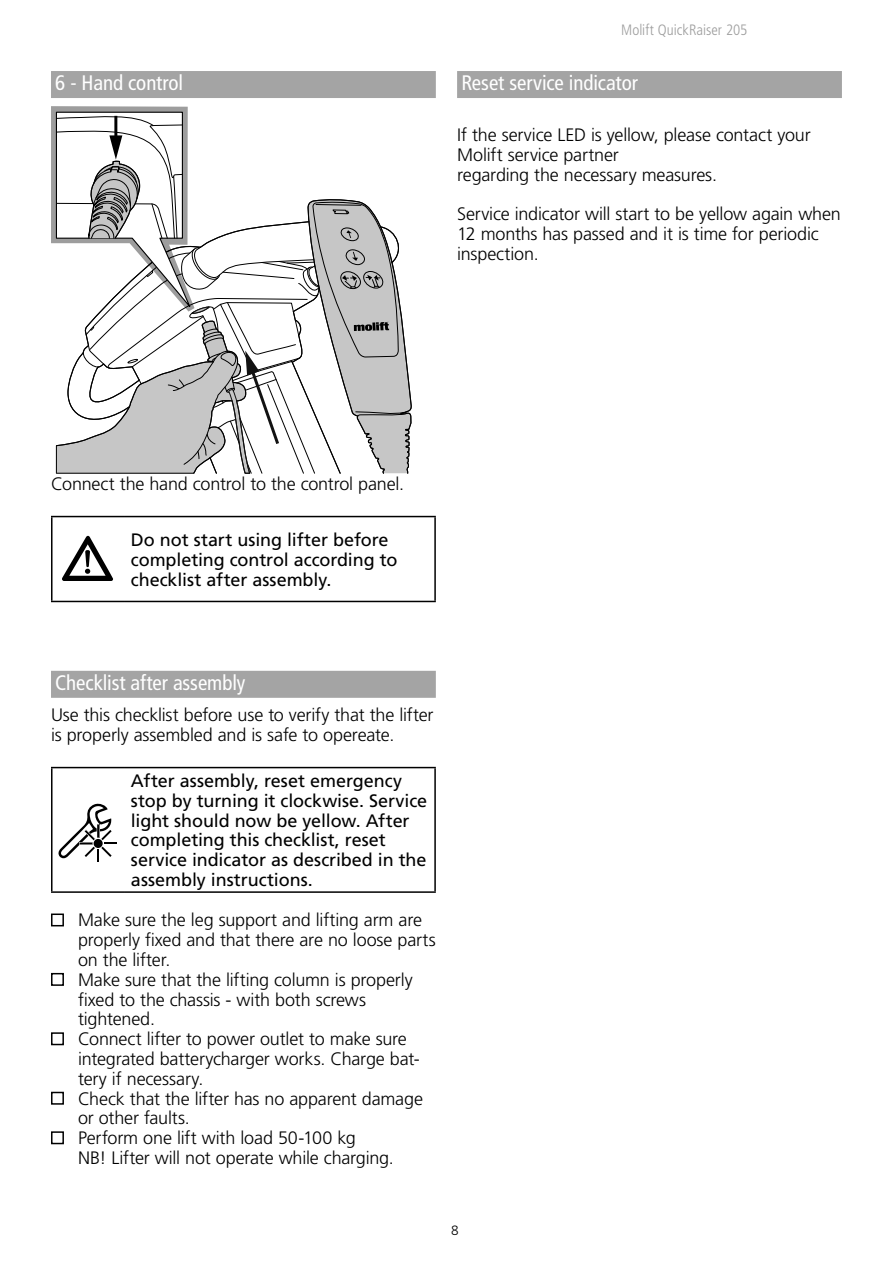
<style>
.page{position:relative;width:893px;height:1263px;background:#fff}
.page>*{position:absolute;margin:0;border:0;box-sizing:border-box;transform-origin:0 0}
.t1{font:condensed 21px "Frutiger LT Pro";letter-spacing:-.005em;color:#fff}
.t2{font:300 18px/19.8px "Frutiger LT Pro";letter-spacing:-.01em;color:#000}
.t3{font:18px/19.8px "Frutiger LT Pro";letter-spacing:-.005em;color:#000}
.t4{font:300 condensed 15px "Frutiger LT Pro";color:#9d9d9d}
.t5{font:300 13.5px "Frutiger LT Pro";color:#000}
</style>
<div class="page">
<div style="left:51px;top:71px;width:385px;height:27px;background:#a4a4a4"></div>
<div style="left:51px;top:671px;width:385px;height:27px;background:#a4a4a4"></div>
<svg style="left:51px;top:106px;width:361px;height:368px"></svg>
<hr style="left:51px;top:516px;width:74px;height:1px;background:#000">
<hr style="left:51px;top:517px;width:2px;height:84px;background:#000">
<hr style="left:125px;top:516px;width:311px;height:1px;background:#000">
<hr style="left:434px;top:517px;width:2px;height:84px;background:#000">
<hr style="left:51px;top:601px;width:74px;height:1px;background:#000">
<hr style="left:125px;top:601px;width:311px;height:1px;background:#000">
<svg style="left:62px;top:536px;width:51px;height:45px"></svg>
<hr style="left:51px;top:767px;width:74px;height:1px;background:#000">
<hr style="left:51px;top:768px;width:2px;height:123px;background:#000">
<hr style="left:125px;top:767px;width:311px;height:1px;background:#000">
<hr style="left:434px;top:768px;width:2px;height:123px;background:#000">
<hr style="left:51px;top:891px;width:74px;height:2px;background:#000">
<hr style="left:125px;top:891px;width:311px;height:2px;background:#000">
<svg style="left:58px;top:803px;width:59px;height:59px"></svg>
<div style="left:51px;top:913px;width:13px;height:13px;border:2px solid #000"></div>
<div style="left:51px;top:973px;width:13px;height:13px;border:2px solid #000"></div>
<div style="left:51px;top:1032px;width:13px;height:13px;border:2px solid #000"></div>
<div style="left:51px;top:1092px;width:13px;height:13px;border:2px solid #000"></div>
<div style="left:51px;top:1131px;width:13px;height:13px;border:2px solid #000"></div>
<div style="left:457px;top:71px;width:385px;height:27px;background:#a4a4a4"></div>
<p class="t1" style="left:55px;top:71px;width:129px">6 - Hand control</p>
<p class="t4" style="left:621px;top:22px;width:128px">Molift QuickRaiser 205</p>
<p class="t1" style="left:461px;top:71px;width:178px">Reset service indicator</p>
<p class="t2" style="left:457px;top:125px;width:355px">If the service LED is yellow, please contact your<br>Molift service partner<br>regarding the necessary measures.</p>
<p class="t2" style="left:457px;top:204px;width:385px">Service indicator will start to be yellow again when<br>12 months has passed and it is time for periodic inspection.</p>
<p class="t2" style="left:51px;top:474px;width:355px">Connect the hand control to the control panel.</p>
<p class="t3" style="left:131px;top:530px;width:268px">Do not start using lifter before completing control according to checklist after assembly.</p>
<p class="t1" style="left:55px;top:670px;width:192px">Checklist after assembly</p>
<p class="t2" style="left:51px;top:705px;width:384px">Use this checklist before use to verify that the lifter is properly assembled and is safe to opereate.</p>
<p class="t3" style="left:131px;top:771px;width:298px">After assembly, reset emergency stop by turning it clockwise. Service light should now be yellow. After completing this checklist, reset service indicator as described in the assembly instructions.</p>
<p class="t2" style="left:78px;top:910px;width:359px">Make sure the leg support and lifting arm are properly fixed and that there are no loose parts on the lifter.<br>Make sure that the lifting column is properly fixed to the chassis - with both screws tightened.<br>Connect lifter to power outlet to make sure integrated batterycharger works. Charge bat&shy;tery if necessary.<br>Check that the lifter has no apparent damage or other faults.<br>Perform one lift with load 50-100 kg<br>NB! Lifter will not operate while charging.</p>
<p class="t5" style="left:451px;top:1222px;width:9px">8</p>
</div>
